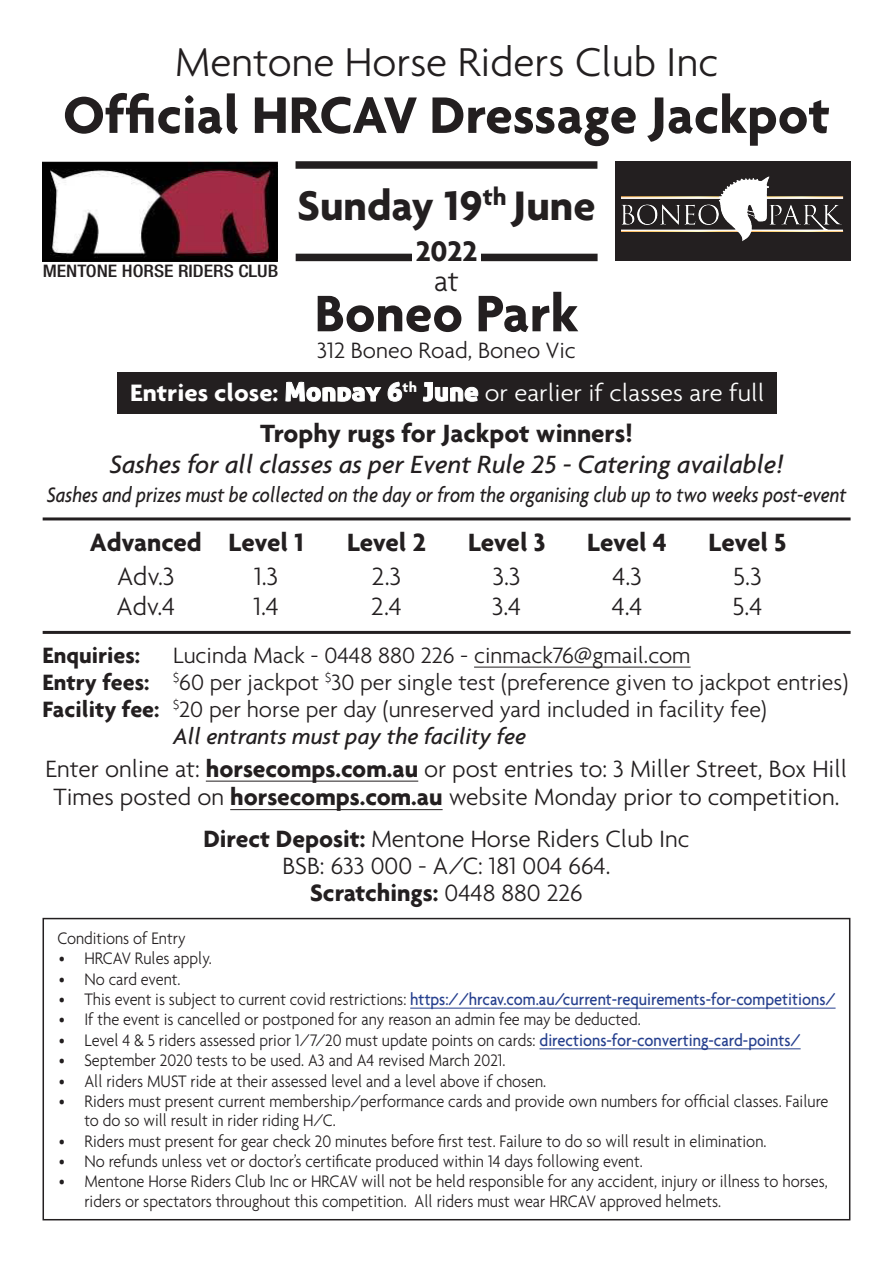
<style>
.page{position:relative;width:893px;height:1263px;background:#fff}
.page>*{position:absolute;margin:0;border:0;box-sizing:border-box;transform-origin:0 0}
.t1{font:700 55.5px "Agenda";color:#231f20}
.t2{font:700 44.55px "Agenda";color:#231f20}
.t3{font:300 43.5px "Agenda";color:#231f20}
.t4{font:300 31.5px "Agenda";color:#231f20}
.t5{font:700 30.6px "Agenda";color:#231f20}
.t6{font:700 27px "Agenda";color:#231f20}
.t7{font:italic 500 27px "Agenda";color:#231f20}
.t8{font:300 27px "Agenda";color:#231f20}
.t9{font:300 25.65px "Agenda";color:#fff;scale:1.04 1}
.t10{font:300 25.5px/27px "Agenda";color:#231f20;text-align:center}
.t11{font:300 24px "Agenda";color:#231f20}
.t12{font:italic 500 24px "Agenda";color:#231f20}
.t13{font:700 24px "Agenda";color:#231f20}
.t14{font:italic 500 22.5px "Agenda";color:#231f20;scale:.86 1}
.t15{font:300 18px/19.5px "Agenda";color:#231f20;scale:.91 1}
.t16{font:500 18px "Agenda";color:#253f8e;scale:.91 1}
.t17{font:500 condensed 17.25px "Helvetica Neue";color:#231f20;scale:1.13 1}
.s1{font-weight:700}
.s2{font-family:"Aller Display";font-weight:400}
.s3{font-weight:300;color:#231f20}
.s4{font-weight:500;color:#253f8e}
</style>
<div class="page">
<div style="left:615px;top:161px;width:235px;height:100px;background:#231f20"></div>
<img style="left:621px;top:176px;width:223px;height:65px">
<img style="left:43px;top:161px;width:235px;height:101px">
<hr style="left:474px;top:667px;width:217px;height:1px;background:#231f20">
<hr style="left:206px;top:781px;width:212px;height:1px;background:#231f20">
<hr style="left:230px;top:809px;width:213px;height:1px;background:#231f20">
<hr style="left:410px;top:1008px;width:426px;height:1px;background:#253f8e">
<hr style="left:539px;top:1048px;width:262px;height:1px;background:#253f8e">
<div style="left:43px;top:918px;width:807px;height:302px;border:2px solid #231f20"></div>
<div style="left:296px;top:161px;width:301px;height:8px;background:#231f20"></div>
<div style="left:296px;top:254px;width:302px;height:7px;background:#231f20"></div>
<div style="left:412px;top:238px;width:69px;height:29px;background:#fff"></div>
<div style="left:117px;top:372px;width:659px;height:42px;background:#231f20"></div>
<hr style="left:43px;top:517px;width:808px;height:3px;background:#231f20">
<hr style="left:43px;top:631px;width:808px;height:3px;background:#231f20">
<p class="t3" style="left:175px;top:36px;width:545px">Mentone Horse Riders Club Inc</p>
<p class="t1" style="left:63px;top:81px;width:769px">Official HRCAV Dressage Jackpot</p>
<p class="t2" style="left:298px;top:178px;width:299px">Sunday 19<sup>th</sup> June</p>
<p class="t17" style="left:43px;top:261px;width:210px">MENTONE HORSE RIDERS CLUB</p>
<p class="t5" style="left:416px;top:232px;width:63px">2022</p>
<p class="t4" style="left:434px;top:262px;width:26px">at</p>
<p class="t1" style="left:315px;top:279px;width:265px">Boneo Park</p>
<p class="t11" style="left:317px;top:336px;width:260px">312 Boneo Road, Boneo Vic</p>
<p class="t9" style="left:130px;top:378px;width:612px"><span class="s1">Entries close:</span> <span class="s2">Monday 6</span><sup>th</sup> <span class="s2">June</span> or earlier if classes are full</p>
<p class="t6" style="left:260px;top:416px;width:374px">Trophy rugs for Jackpot winners!</p>
<p class="t7" style="left:109px;top:448px;width:676px">Sashes for all classes as per Event Rule 25 - Catering available!</p>
<p class="t14" style="left:47px;top:481px;width:931px">Sashes and prizes must be collected on the day or from the organising club up to two weeks post-event</p>
<p class="t6" style="left:90px;top:525px;width:113px">Advanced</p>
<p class="t8" style="left:117px;top:560px;width:59px">Adv.3</p>
<p class="t8" style="left:116px;top:590px;width:60px">Adv.4</p>
<p class="t6" style="left:229px;top:525px;width:76px">Level 1</p>
<p class="t8" style="left:254px;top:560px;width:26px">1.3</p>
<p class="t8" style="left:253px;top:590px;width:27px">1.4</p>
<p class="t6" style="left:347px;top:525px;width:80px">Level 2</p>
<p class="t8" style="left:372px;top:560px;width:31px">2.3</p>
<p class="t8" style="left:371px;top:590px;width:32px">2.4</p>
<p class="t6" style="left:468px;top:525px;width:79px">Level 3</p>
<p class="t8" style="left:493px;top:560px;width:29px">3.3</p>
<p class="t8" style="left:492px;top:590px;width:30px">3.4</p>
<p class="t6" style="left:587px;top:525px;width:81px">Level 4</p>
<p class="t8" style="left:612px;top:560px;width:31px">4.3</p>
<p class="t8" style="left:612px;top:590px;width:32px">4.4</p>
<p class="t6" style="left:708px;top:525px;width:79px">Level 5</p>
<p class="t8" style="left:733px;top:560px;width:30px">5.3</p>
<p class="t8" style="left:733px;top:590px;width:31px">5.4</p>
<p class="t13" style="left:43px;top:641px;width:99px">Enquiries:</p>
<p class="t11" style="left:173px;top:641px;width:519px">Lucinda Mack - 0448 880 226 - cinmack76@gmail.com</p>
<p class="t11" style="left:43px;top:668px;width:807px"><span class="s1">Entry fees:</span> <sup>$</sup>60 per jackpot <sup>$</sup>30 per single test (preference given to jackpot entries)</p>
<p class="t11" style="left:43px;top:695px;width:726px"><span class="s1">Facility fee:</span> <sup>$</sup>20 per horse per day (unreserved yard included in facility fee)</p>
<p class="t12" style="left:173px;top:722px;width:355px">All entrants must pay the facility fee</p>
<p class="t10" style="left:46px;top:754px;width:803px;line-height:28.5px">Enter online at: <span class="s1">horsecomps.com.au</span> or post entries to: 3 Miller Street, Box Hill<br>Times posted on <span class="s1">horsecomps.com.au</span> website Monday prior to competition.</p>
<p class="t10" style="left:203px;top:825px;width:488px"><span class="s1">Direct Deposit:</span> Mentone Horse Riders Club Inc<br>BSB: 633 000 - A/C: 181 004 664.<br><span class="s1">Scratchings:</span> 0448 880 226</p>
<p class="t15" style="left:57px;top:928px;width:142px">Conditions of Entry</p>
<p class="t15" style="left:59px;top:948px;width:170px">• HRCAV Rules apply.</p>
<p class="t15" style="left:59px;top:969px;width:135px">• No card event.</p>
<p class="t16" style="left:59px;top:988px;width:855px"><span class="s3">• This event is subject to current covid restrictions:</span> https://hrcav.com.au/current-requirements-for-competitions/</p>
<p class="t15" style="left:59px;top:1010px;width:641px">• If the event is cancelled or postponed for any reason an admin fee may be deducted.</p>
<p class="t15" style="left:59px;top:1030px;width:817px">• Level 4 &amp; 5 riders assessed prior 1/7/20 must update points on cards: <span class="s4">directions-for-converting-card-points/</span></p>
<p class="t15" style="left:59px;top:1050px;width:492px">• September 2020 tests to be used. A3 and A4 revised March 2021.</p>
<p class="t15" style="left:59px;top:1071px;width:537px">• All riders MUST ride at their assessed level and a level above if chosen.</p>
<p class="t15" style="left:84px;top:1091px;width:819px;text-indent:-26px">• Riders must present current membership/performance cards and provide own numbers for official classes. Failure to do so will result in rider riding H/C.</p>
<p class="t15" style="left:59px;top:1131px;width:779px">• Riders must present for gear check 20 minutes before first test. Failure to do so will result in elimination.</p>
<p class="t15" style="left:59px;top:1151px;width:643px">• No refunds unless vet or doctor’s certificate produced within 14 days following event.</p>
<p class="t15" style="left:84px;top:1171px;width:819px;text-indent:-26px">• Mentone Horse Riders Club Inc or HRCAV will not be held responsible for any accident, injury or illness to horses, riders or spectators throughout this competition. All riders must wear HRCAV approved helmets.</p>
</div>
